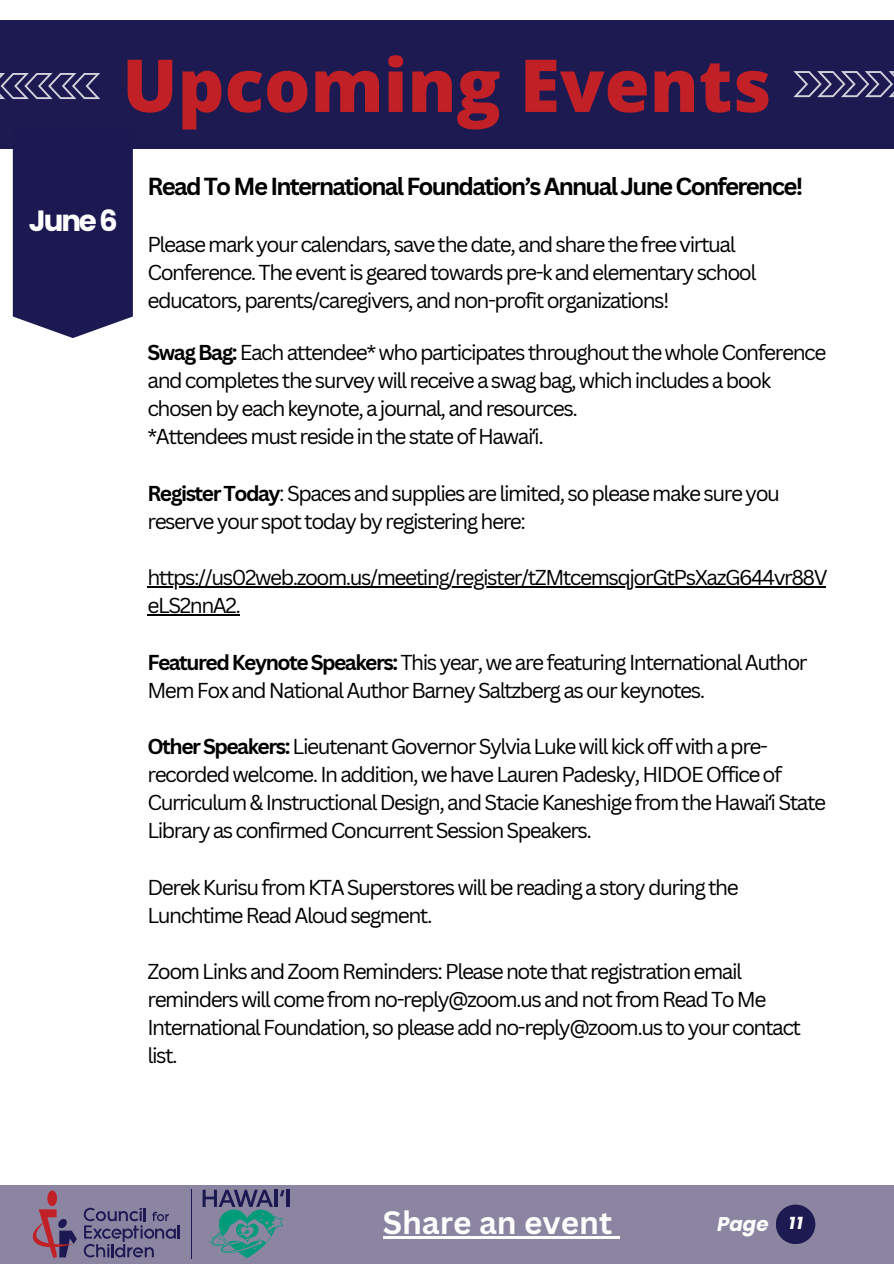
<style>
.page{position:relative;width:894px;height:1264px;background:#fff}
.page>*{position:absolute;margin:0;border:0;box-sizing:border-box;transform-origin:0 0}
.t1{font:800 73.05px "Open Sans";color:#c12026}
.t2{font:700 31.5px "Canva Sans";color:#fdfdfd}
.t3{font:700 29.25px "Poppins";letter-spacing:-.07em;color:#fdfdfd}
.t4{font:700 24px "Canva Sans";letter-spacing:-.07em;color:#000}
.t5{font:21px/28.2px "Canva Sans";letter-spacing:-.07em;color:#000}
.t6{font:italic 700 19.8px "Poppins";color:#fdfdfd}
.t7{font:italic 700 17.25px "Poppins";color:#fff}
.s1{font-weight:700}
.s2{font-family:"Noto Sans"}
</style>
<div class="page">
<div style="left:0;top:21px;width:893px;height:128px;background:#1d1951"></div>
<svg style="left:793px;top:71px;width:100px;height:27px"></svg>
<svg style="left:0;top:73px;width:100px;height:26px"></svg>
<div style="left:0;top:1185px;width:893px;height:78px;background:#8b85a1"></div>
<div style="left:775px;top:1204px;width:40px;height:39px;background:#1d1951;border-radius:50%"></div>
<div style="left:47px;top:1190px;width:10px;height:16px;background:#c12026;border-radius:50%"></div>
<svg style="left:83px;top:1207px;width:97px;height:50px"></svg>
<svg style="left:33px;top:1209px;width:44px;height:48px"></svg>
<hr style="left:191px;top:1189px;width:1px;height:70px;background:#1b1852">
<hr style="left:286px;top:1189px;width:3px;height:17px;background:#1b1852">
<svg style="left:202px;top:1189px;width:82px;height:69px"></svg>
<div style="left:13px;top:149px;width:120px;height:189px;background:#1b1852"></div>
<hr style="left:382px;top:1236px;width:230px;height:2px;background:#fdfdfd">
<svg style="left:612px;top:1236px;width:8px;height:2px"></svg>
<hr style="left:147px;top:586px;width:679px;height:1px;background:#000">
<hr style="left:147px;top:614px;width:92px;height:1px;background:#000">
<h1 class="t1" style="left:122px;top:34px;width:650px">Upcoming Events</h1>
<p class="t3" style="left:29px;top:200px;width:90px">June6</p>
<p class="t4" style="left:147px;top:169px;width:657px">Read To Me International Foundation’s Annual June Conference!</p>
<p class="t5" style="left:147px;top:230px;width:610px">Please mark your calendars, save the date, and share the free virtual<br>Conference. The event is geared towards pre-k and elementary school educators, parents/caregivers, and non-profit organizations!</p>
<p class="t5" style="left:147px;top:338px;width:680px"><span class="s1">Swag Bag:</span> Each attendee* who participates throughout the whole Conference and completes the survey will receive a swag bag, which includes a book chosen by each keynote, ajournal, and resources.</p>
<p class="t5" style="left:147px;top:422px;width:398px">*Attendees must reside in the state of Hawai<span class="s2">ʻ</span>i.</p>
<p class="t5" style="left:147px;top:478px;width:634px"><span class="s1">Register Today</span>: Spaces and supplies are limited, so please make sure you reserve your spot today by registering here:</p>
<p class="t5" style="left:147px;top:563px;width:681px">https://us02web.zoom.us/meeting/register/tZMtcemsqjorGtPsXazG644vr88V eLS2nnA2.</p>
<p class="t5" style="left:147px;top:647px;width:661px"><span class="s1">Featured Keynote Speakers:</span> This year, we are featuring International Author<br>Mem Fox and National Author Barney Saltzberg as our keynotes.</p>
<p class="t5" style="left:147px;top:731px;width:680px"><span class="s1">Other Speakers:</span> Lieutenant Governor Sylvia Luke will kick off with a pre&shy;recorded welcome. In addition, we have Lauren Padesky, HIDOE Office of Curriculum &amp; Instructional Design, and Stacie Kaneshige from the Hawai<span class="s2">ʻ</span>i State Library as confirmed Concurrent Session Speakers.</p>
<p class="t5" style="left:147px;top:872px;width:592px">Derek Kurisu from KTA Superstores will be reading a story during the<br>Lunchtime Read Aloud segment.</p>
<p class="t5" style="left:147px;top:956px;width:655px">Zoom Links and Zoom Reminders: Please note that registration email reminders will come from no-reply@zoom.us and not from Read To Me International Foundation, so please add no-reply@zoom.us to your contact list.</p>
<h3 class="t2" style="left:382px;top:1200px;width:231px">Share an event</h3>
<p class="t6" style="left:717px;top:1210px;width:53px">Page</p>
<h2 class="t7" style="left:788px;top:1211px;width:15px">11</h2>
</div>
